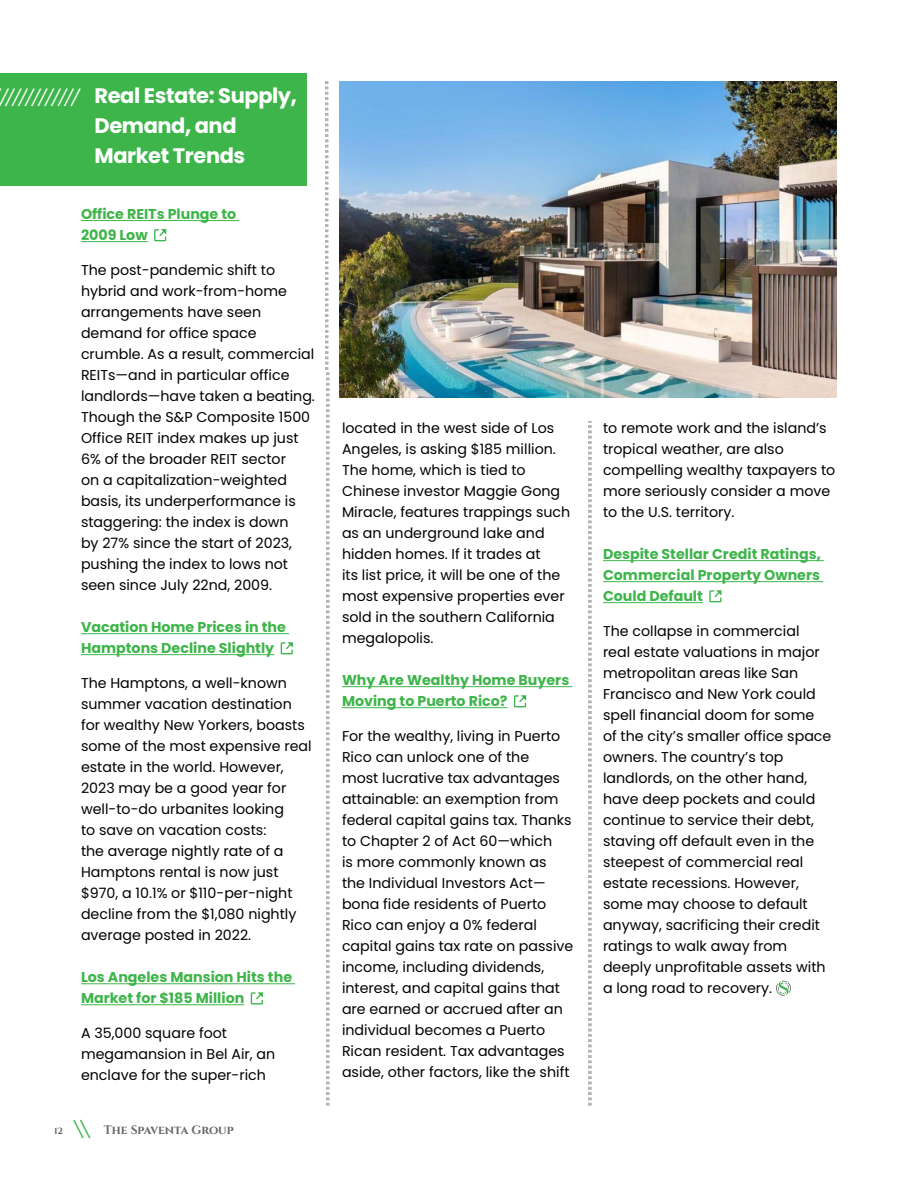
<style>
.page{position:relative;width:918px;height:1188px;background:#fff}
.page>*{position:absolute;margin:0;border:0;box-sizing:border-box;transform-origin:0 0}
.t1{font:700 24.75px "Cinzel";color:#fff}
.t2{font:700 21px/30px "Poppins";letter-spacing:-.02em;color:#fff}
.t3{font:14.25px/21px "Poppins";color:#000}
.t4{font:700 14.25px/21px "Poppins";color:#3eb54a}
.t5{font:700 12px "Cinzel";letter-spacing:-.005em;color:#686768}
.s1{font-size:9px}
.s2{font-size:25.5px;color:#3eb54a}
</style>
<div class="page">
<div style="left:0;top:73px;width:307px;height:113px;background:#3eb54a"></div>
<hr style="left:81px;top:220px;width:158px;height:1px;background:#3eb54a">
<hr style="left:81px;top:241px;width:67px;height:1px;background:#3eb54a">
<hr style="left:81px;top:633px;width:208px;height:1px;background:#3eb54a">
<hr style="left:81px;top:654px;width:193px;height:1px;background:#3eb54a">
<hr style="left:81px;top:983px;width:214px;height:1px;background:#3eb54a">
<hr style="left:81px;top:1004px;width:163px;height:1px;background:#3eb54a">
<svg style="left:154px;top:229px;width:12px;height:12px"></svg>
<svg style="left:281px;top:642px;width:12px;height:12px"></svg>
<svg style="left:251px;top:992px;width:12px;height:13px"></svg>
<hr style="left:342px;top:686px;width:230px;height:1px;background:#3eb54a">
<hr style="left:342px;top:707px;width:166px;height:1px;background:#3eb54a">
<svg style="left:514px;top:695px;width:12px;height:12px"></svg>
<hr style="left:603px;top:560px;width:221px;height:1px;background:#3eb54a">
<hr style="left:603px;top:581px;width:220px;height:1px;background:#3eb54a">
<hr style="left:603px;top:602px;width:100px;height:1px;background:#3eb54a">
<svg style="left:709px;top:590px;width:13px;height:12px"></svg>
<svg style="left:776px;top:981px;width:15px;height:15px"></svg>
<img style="left:340px;top:81px;width:497px;height:316px">
<svg style="left:325px;top:81px;width:5px;height:1025px"></svg>
<svg style="left:588px;top:421px;width:4px;height:685px"></svg>
<h1 class="t1" style="left:-2px;top:82px;width:84px">////////////</h1>
<h2 class="t2" style="left:94px;top:81px;width:204px">Real Estate: Supply,<br>Demand, and<br>Market Trends</h2>
<p class="t4" style="left:81px;top:204px;width:157px">Office REITs Plunge to<br>2009 Low</p>
<p class="t3" style="left:81px;top:259px;width:235px">The post-pandemic shift to hybrid and work-from-home arrangements have seen demand for office space crumble. As a result, commercial<br>REITs—and in particular office landlords—have taken a beating.<br>Though the S&amp;P Composite 1500<br>Office REIT index makes up just<br>6% of the broader REIT sector<br>on a capitalization-weighted basis, its underperformance is staggering: the index is down<br>by 27% since the start of 2023, pushing the index to lows not seen since July 22nd, 2009.</p>
<p class="t4" style="left:81px;top:617px;width:207px">Vacation Home Prices in the<br>Hamptons Decline Slightly</p>
<p class="t3" style="left:81px;top:673px;width:232px">The Hamptons, a well-known summer vacation destination for wealthy New Yorkers, boasts some of the most expensive real estate in the world. However,<br>2023 may be a good year for well-to-do urbanites looking<br>to save on vacation costs:<br>the average nightly rate of a<br>Hamptons rental is now just $970, a 10.1% or $110-per-night decline from the $1,080 nightly average posted in 2022.</p>
<p class="t4" style="left:81px;top:967px;width:213px">Los Angeles Mansion Hits the<br>Market for $185 Million</p>
<p class="t3" style="left:81px;top:1023px;width:196px">A 35,000 square foot megamansion in Bel Air, an enclave for the super-rich</p>
<p class="t5" style="left:54px;top:1122px;width:181px"><span class="s1">12</span> <span class="s2">\\</span> The Spaventa Group</p>
<p class="t3" style="left:342px;top:417px;width:230px">located in the west side of Los<br>Angeles, is asking $185 million.<br>The home, which is tied to<br>Chinese investor Maggie Gong<br>Miracle, features trappings such as an underground lake and hidden homes. If it trades at<br>its list price, it will be one of the most expensive properties ever sold in the southern California megalopolis.</p>
<p class="t4" style="left:342px;top:670px;width:229px">Why Are Wealthy Home Buyers<br>Moving to Puerto Rico?</p>
<p class="t3" style="left:342px;top:726px;width:233px">For the wealthy, living in Puerto<br>Rico can unlock one of the<br>most lucrative tax advantages attainable: an exemption from federal capital gains tax. Thanks to Chapter 2 of Act 60—which<br>is more commonly known as<br>the Individual Investors Act— bona fide residents of Puerto<br>Rico can enjoy a 0% federal capital gains tax rate on passive income, including dividends, interest, and capital gains that are earned or accrued after an individual becomes a Puerto<br>Rican resident. Tax advantages aside, other factors, like the shift</p>
<p class="t3" style="left:603px;top:417px;width:234px">to remote work and the island’s tropical weather, are also compelling wealthy taxpayers to more seriously consider a move to the U.S. territory.</p>
<p class="t4" style="left:603px;top:544px;width:219px;text-align:justify">Despite Stellar Credit Ratings, Commercial Property Owners Could Default</p>
<p class="t3" style="left:603px;top:621px;width:230px">The collapse in commercial<br>real estate valuations in major metropolitan areas like San<br>Francisco and New York could spell financial doom for some of the city’s smaller office space owners. The country’s top landlords, on the other hand, have deep pockets and could continue to service their debt, staving off default even in the steepest of commercial real estate recessions. However, some may choose to default anyway, sacrificing their credit ratings to walk away from deeply unprofitable assets with a long road to recovery.</p>
</div>
